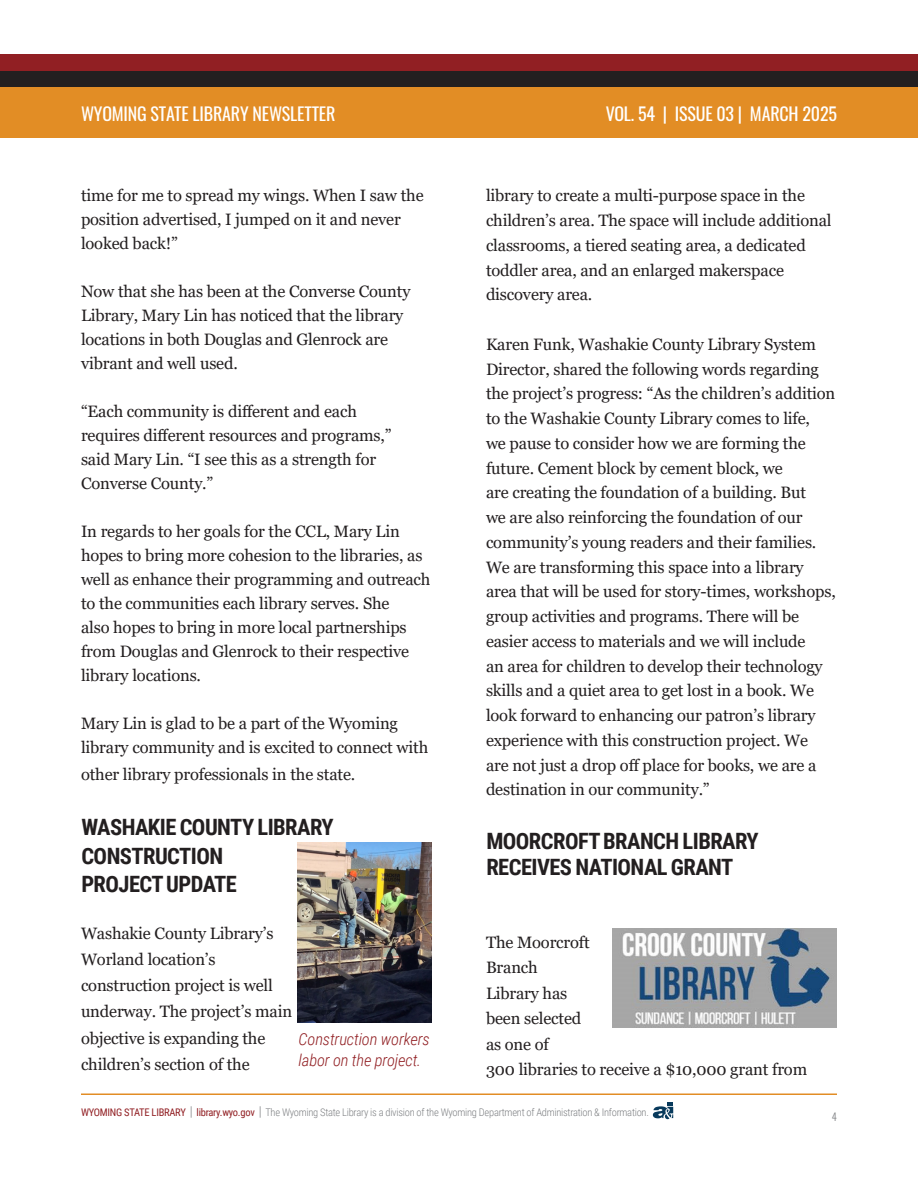
<style>
.page{position:relative;width:918px;height:1188px;background:#fff}
.page>*{position:absolute;margin:0;border:0;box-sizing:border-box;transform-origin:0 0}
.Heading_3{font:700 22.5px/28.5px "Roboto Condensed";letter-spacing:-.025em;color:#231f20}
.t1{font:18px "Oswald";letter-spacing:-.01em;color:#fff}
.Heading_3-2{font:16.5px/24.8px "Georgia";letter-spacing:-.01em;color:#231f20}
.t2{font:italic 300 16.5px/21px "Roboto Condensed";letter-spacing:-.01em;color:#911f23}
.t3{font:300 10.5px "Roboto Condensed";letter-spacing:-.025em;color:#7e8083}
.t4{font:300 10.5px "Oswald";color:#7e8083}
.s1{font-weight:400;color:#911f23}
.s2{font-size:13.5px}
</style>
<div class="page">
<hr style="left:81px;top:1094px;width:756px;height:1px;background:#e28d25">
<svg style="left:653px;top:1102px;width:20px;height:17px"></svg>
<div style="left:0;top:77px;width:918px;height:61px;background:#e28d25"></div>
<div style="left:0;top:70px;width:918px;height:16px;background:#231f20"></div>
<div style="left:0;top:54px;width:918px;height:16px;background:#911f23"></div>
<img style="left:297px;top:842px;width:135px;height:180px">
<img style="left:613px;top:929px;width:224px;height:98px">
<p class="t1" style="left:81px;top:97px;width:256px">WYOMING STATE LIBRARY NEWSLETTER</p>
<p class="t1" style="left:606px;top:97px;width:233px">VOL. 54 | ISSUE 03 | MARCH 2025</p>
<p class="Heading_3-2" style="left:81px;top:184px;width:344px;line-height:24px">time for me to spread my wings. When I saw the position advertised, I jumped on it and never looked back!”</p>
<p class="Heading_3-2" style="left:81px;top:280px;width:331px;line-height:24px">Now that she has been at the Converse County Library, Mary Lin has noticed that the library locations in both Douglas and Glenrock are vibrant and well used.</p>
<p class="Heading_3-2" style="left:81px;top:400px;width:312px;line-height:24px">“Each community is different and each requires different resources and programs,” said Mary Lin. “I see this as a strength for Converse County.”</p>
<p class="Heading_3-2" style="left:81px;top:520px;width:351px;line-height:24px">In regards to her goals for the CCL, Mary Lin hopes to bring more cohesion to the libraries, as well as enhance their programming and outreach to the communities each library serves. She<br>also hopes to bring in more local partnerships from Douglas and Glenrock to their respective library locations.</p>
<p class="Heading_3-2" style="left:81px;top:712px;width:349px;line-height:24px">Mary Lin is glad to be a part of the Wyoming library community and is excited to connect with</p>
<p class="Heading_3-2" style="left:81px;top:762px;width:276px">other library professionals in the state.</p>
<p class="Heading_3" style="left:81px;top:812px;width:254px">WASHAKIE COUNTY LIBRARY<br>CONSTRUCTION<br>PROJECT UPDATE</p>
<p class="Heading_3-2" style="left:81px;top:920px;width:213px;line-height:26.2px">Washakie County Library’s<br>Worland location’s construction project is well underway. The project’s main objective is expanding the children’s section of the</p>
<p class="t2" style="left:299px;top:1028px;width:133px">Construction workers labor on the project.</p>
<p class="Heading_3-2" style="left:486px;top:184px;width:347px">library to create a multi-purpose space in the children’s area. The space will include additional classrooms, a tiered seating area, a dedicated toddler area, and an enlarged makerspace discovery area.</p>
<p class="Heading_3-2" style="left:486px;top:332px;width:351px">Karen Funk, Washakie County Library System Director, shared the following words regarding the project’s progress: “As the children’s addition to the Washakie County Library comes to life,<br>we pause to consider how we are forming the future. Cement block by cement block, we<br>are creating the foundation of a building. But<br>we are also reinforcing the foundation of our community’s young readers and their families.<br>We are transforming this space into a library area that will be used for story-times, workshops, group activities and programs. There will be easier access to materials and we will include<br>an area for children to develop their technology skills and a quiet area to get lost in a book. We look forward to enhancing our patron’s library experience with this construction project. We<br>are not just a drop off place for books, we are a destination in our community.”</p>
<p class="Heading_3" style="left:486px;top:827px;width:274px;line-height:26.2px">MOORCROFT BRANCH LIBRARY<br>RECEIVES NATIONAL GRANT</p>
<p class="Heading_3-2" style="left:486px;top:930px;width:323px;line-height:25.5px">The Moorcroft<br>Branch<br>Library has<br>been selected<br>as one of<br>300 libraries to receive a $10,000 grant from</p>
<p class="t3" style="left:81px;top:1105px;width:569px"><span class="s1">WYOMING STATE LIBRARY</span> <span class="s2">|</span> <span class="s1">library.wyo.gov</span> <span class="s2">|</span> The Wyoming State Library is a division of the Wyoming Department of Administration &amp; Information.</p>
<p class="t4" style="left:832px;top:1107px;width:7px">4</p>
</div>
